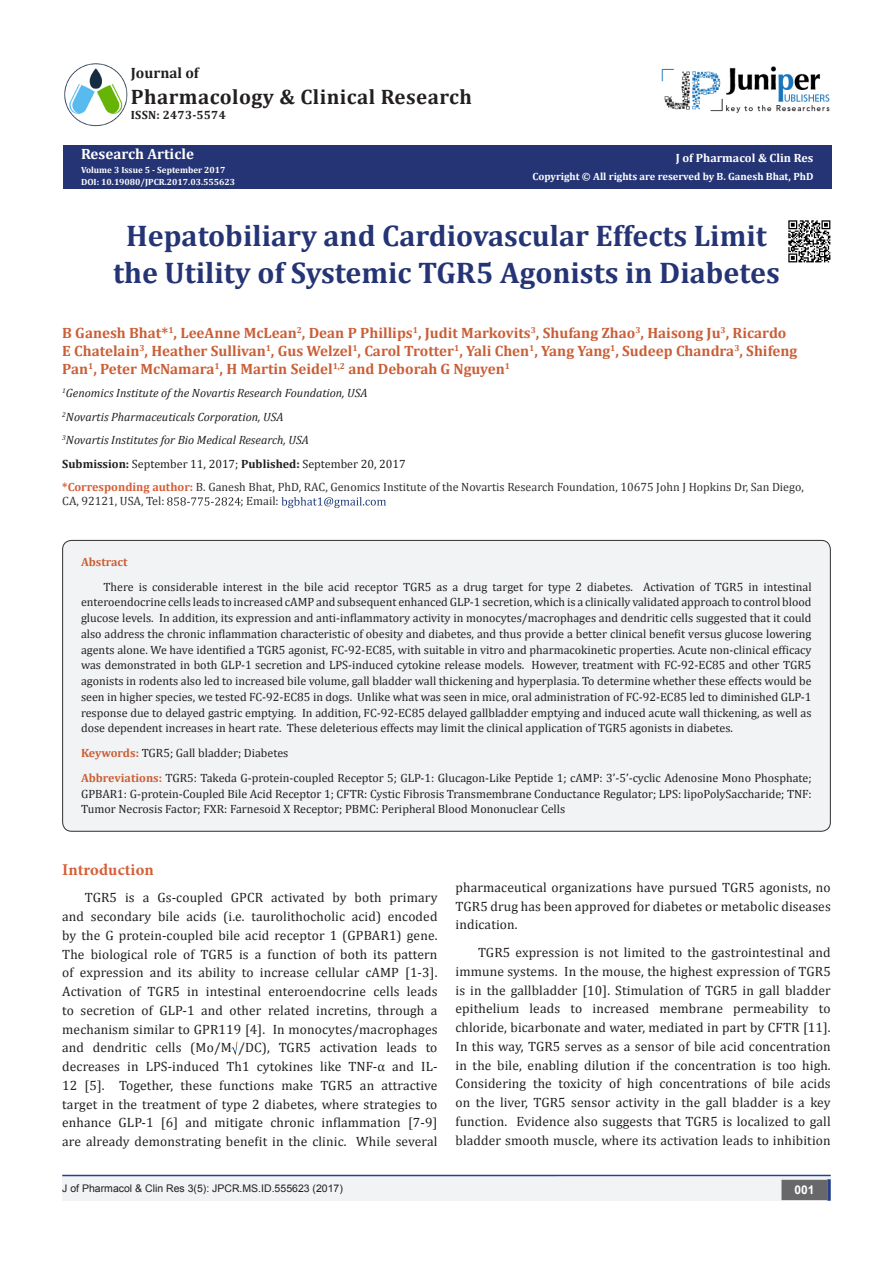
<style>
.page{position:relative;width:893px;height:1263px;background:#fff}
.page>*{position:absolute;margin:0;border:0;box-sizing:border-box;transform-origin:0 0}
.t1{font:700 30px "Cambria";color:#253474}
.t2{font:700 21px "Cambria";letter-spacing:.02em;color:#231f20}
.List_Paragraph{font:700 16.5px "Minion Pro";letter-spacing:.005em;color:#d55e37}
.t3{font:700 15px/18px "Cambria";color:#ca5f37}
.t4{font:700 15px "Cambria";color:#fff}
.t5{font:700 15px "Cambria";color:#231f20}
.List_Paragraph-2{font:13.5px/18.8px "Cambria";letter-spacing:.01em;color:#231f20;text-align:justify}
.t6{font:12px/15.8px "Cambria";color:#231f20;text-align:justify}
.t7{font:12px/14.4px "Cambria";color:#312f30}
.t8{font:italic 12px "Cambria";color:#231f20}
.t9{font:700 12px "Cambria";color:#fff}
.t10{font:700 12px "Cambria";letter-spacing:.02em;color:#231f20}
.t11{font:700 12px "Cambria";color:#ca6035}
.t12{font:700 12px "Arial";color:#fff}
.t13{font:700 10.5px "Cambria";color:#fff}
.t14{font:10.5px "Arial";color:#231f20}
.t15{font:700 9px "Cambria";color:#fff}
.s1{font-weight:700}
.s2{font-weight:700;color:#d55e37}
.s3{font-weight:700;color:#ca6035}
</style>
<div class="page">
<div style="left:63px;top:145px;width:768px;height:44px;background:#253474"></div>
<svg style="left:167px;top:497px;width:73px;height:8px"></svg>
<svg style="left:281px;top:497px;width:105px;height:11px"></svg>
<img style="left:232px;top:1041px;width:6px;height:14px">
<div style="left:62px;top:1176px;width:494px;height:25px;background:#f2f3f4"></div>
<div style="left:510px;top:1177px;width:321px;height:24px;background:#f2f3f4"></div>
<div style="left:782px;top:1180px;width:45px;height:19px;background:#68676a"></div>
<div style="left:781px;top:1180px;width:46px;height:20px;border:2px solid #68676a"></div>
<svg style="left:827px;top:1179px;width:4px;height:22px"></svg>
<img style="left:64px;top:63px;width:64px;height:64px">
<img style="left:662px;top:66px;width:168px;height:47px">
<hr style="left:62px;top:1175px;width:769px;height:1px;background:#253f8e">
<img style="left:788px;top:220px;width:43px;height:43px">
<div style="left:63px;top:540px;width:767px;height:291px;background:#f2f3f4;border-radius:9px"></div>
<p class="t5" style="left:131px;top:62px;width:69px">Journal of</p>
<p class="t2" style="left:131px;top:82px;width:343px">Pharmacology &amp; Clinical Research</p>
<p class="t10" style="left:131px;top:106px;width:96px">ISSN: 2473-5574</p>
<p class="t4" style="left:81px;top:143px;width:114px">Research Article</p>
<p class="t15" style="left:81px;top:163px;width:146px">Volume 3 Issue 5 - September 2017</p>
<p class="t15" style="left:81px;top:176px;width:156px">DOI: 10.19080/JPCR.2017.03.555623</p>
<p class="t9" style="left:676px;top:150px;width:139px">J of Pharmacol &amp; Clin Res</p>
<p class="t13" style="left:532px;top:169px;width:283px">Copyright © All rights are reserved by B. Ganesh Bhat, PhD</p>
<p class="t1" style="left:126px;top:214px;width:642px">Hepatobiliary and Cardiovascular Effects Limit</p>
<p class="t1" style="left:113px;top:252px;width:668px">the Utility of Systemic TGR5 Agonists in Diabetes</p>
<p class="t3" style="left:62px;top:323px;width:737px">B Ganesh Bhat*<sup>1</sup>, LeeAnne McLean<sup>2</sup>, Dean P Phillips<sup>1</sup>, Judit Markovits<sup>3</sup>, Shufang Zhao<sup>3</sup>, Haisong Ju<sup>3</sup>, Ricardo<br>E Chatelain<sup>3</sup>, Heather Sullivan<sup>1</sup>, Gus Welzel<sup>1</sup>, Carol Trotter<sup>1</sup>, Yali Chen<sup>1</sup>, Yang Yang<sup>1</sup>, Sudeep Chandra<sup>3</sup>, Shifeng<br>Pan<sup>1</sup>, Peter McNamara<sup>1</sup>, H Martin Seidel<sup>1,2</sup> and Deborah G Nguyen<sup>1</sup></p>
<p class="t8" style="left:62px;top:385px;width:307px"><sup>1</sup>Genomics Institute of the Novartis Research Foundation, USA</p>
<p class="t8" style="left:62px;top:408px;width:223px"><sup>2</sup>Novartis Pharmaceuticals Corporation, USA</p>
<p class="t8" style="left:62px;top:432px;width:248px"><sup>3</sup>Novartis Institutes for Bio Medical Research, USA</p>
<p class="t6" style="left:62px;top:456px;width:345px"><span class="s1">Submission:</span> September 11, 2017; <span class="s1">Published:</span> September 20, 2017</p>
<p class="t7" style="left:62px;top:480px;width:743px"><span class="s2">*Corresponding author:</span> B. Ganesh Bhat, PhD, RAC, Genomics Institute of the Novartis Research Foundation, 10675 John J Hopkins Dr, San Diego,<br>CA, 92121, USA, Tel:</p>
<p class="t7" style="left:240px;top:494px;width:40px">; Email:</p>
<p class="t11" style="left:81px;top:553px;width:48px">Abstract</p>
<p class="t6" style="left:81px;top:579px;width:732px;text-indent:22px">There is considerable interest in the bile acid receptor TGR5 as a drug target for type 2 diabetes. Activation of TGR5 in intestinal enteroendocrine cells leads to increased cAMP and subsequent enhanced GLP-1 secretion, which is a clinically validated approach to control blood glucose levels. In addition, its expression and anti-inflammatory activity in monocytes/macrophages and dendritic cells suggested that it could also address the chronic inflammation characteristic of obesity and diabetes, and thus provide a better clinical benefit versus glucose lowering agents alone. We have identified a TGR5 agonist, FC-92-EC85, with suitable in vitro and pharmacokinetic properties. Acute non-clinical efficacy was demonstrated in both GLP-1 secretion and LPS-induced cytokine release models. However, treatment with FC-92-EC85 and other TGR5 agonists in rodents also led to increased bile volume, gall bladder wall thickening and hyperplasia. To determine whether these effects would be seen in higher species, we tested FC-92-EC85 in dogs. Unlike what was seen in mice, oral administration of FC-92-EC85 led to diminished GLP-1 response due to delayed gastric emptying. In addition, FC-92-EC85 delayed gallbladder emptying and induced acute wall thickening, as well as dose dependent increases in heart rate. These deleterious effects may limit the clinical application of TGR5 agonists in diabetes.</p>
<p class="t6" style="left:81px;top:745px;width:209px"><span class="s3">Keywords:</span> TGR5; Gall bladder; Diabetes</p>
<p class="t6" style="left:81px;top:770px;width:732px"><span class="s3">Abbreviations:</span> TGR5: Takeda G-protein-coupled Receptor 5; GLP-1: Glucagon-Like Peptide 1; cAMP: 3’-5’-cyclic Adenosine Mono Phosphate; GPBAR1: G-protein-Coupled Bile Acid Receptor 1; CFTR: Cystic Fibrosis Transmembrane Conductance Regulator; LPS: lipoPolySaccharide; TNF:<br>Tumor Necrosis Factor; FXR: Farnesoid X Receptor; PBMC: Peripheral Blood Mononuclear Cells</p>
<p class="List_Paragraph" style="left:62px;top:858px;width:93px">Introduction</p>
<p class="List_Paragraph-2" style="left:62px;top:888px;width:377px;text-indent:22px">TGR5 is a Gs-coupled GPCR activated by both primary and secondary bile acids (i.e. taurolithocholic acid) encoded by the G protein-coupled bile acid receptor 1 (GPBAR1) gene.<br>The biological role of TGR5 is a function of both its pattern of expression and its ability to increase cellular cAMP [1-3].<br>Activation of TGR5 in intestinal enteroendocrine cells leads to secretion of GLP-1 and other related incretins, through a mechanism similar to GPR119 [4]. In monocytes/macrophages and dendritic cells (Mo/M /DC), TGR5 activation leads to decreases in LPS-induced Th1 cytokines like TNF-α and IL-12 [5]. Together, these functions make TGR5 an attractive target in the treatment of type 2 diabetes, where strategies to enhance GLP-1 [6] and mitigate chronic inflammation [7-9] are already demonstrating benefit in the clinic. While several</p>
<p class="List_Paragraph-2" style="left:455px;top:878px;width:377px">pharmaceutical organizations have pursued TGR5 agonists, no TGR5 drug has been approved for diabetes or metabolic diseases indication.</p>
<p class="List_Paragraph-2" style="left:455px;top:943px;width:377px;text-indent:22px">TGR5 expression is not limited to the gastrointestinal and immune systems. In the mouse, the highest expression of TGR5 is in the gallbladder [10]. Stimulation of TGR5 in gall bladder epithelium leads to increased membrane permeability to chloride, bicarbonate and water, mediated in part by CFTR [11].<br>In this way, TGR5 serves as a sensor of bile acid concentration in the bile, enabling dilution if the concentration is too high.<br>Considering the toxicity of high concentrations of bile acids on the liver, TGR5 sensor activity in the gall bladder is a key function. Evidence also suggests that TGR5 is localized to gall bladder smooth muscle, where its activation leads to inhibition</p>
<p class="t14" style="left:62px;top:1182px;width:282px">J of Pharmacol &amp; Clin Res 3(5): JPCR.MS.ID.555623 (2017)</p>
<p class="t12" style="left:794px;top:1182px;width:22px">001</p>
</div>
